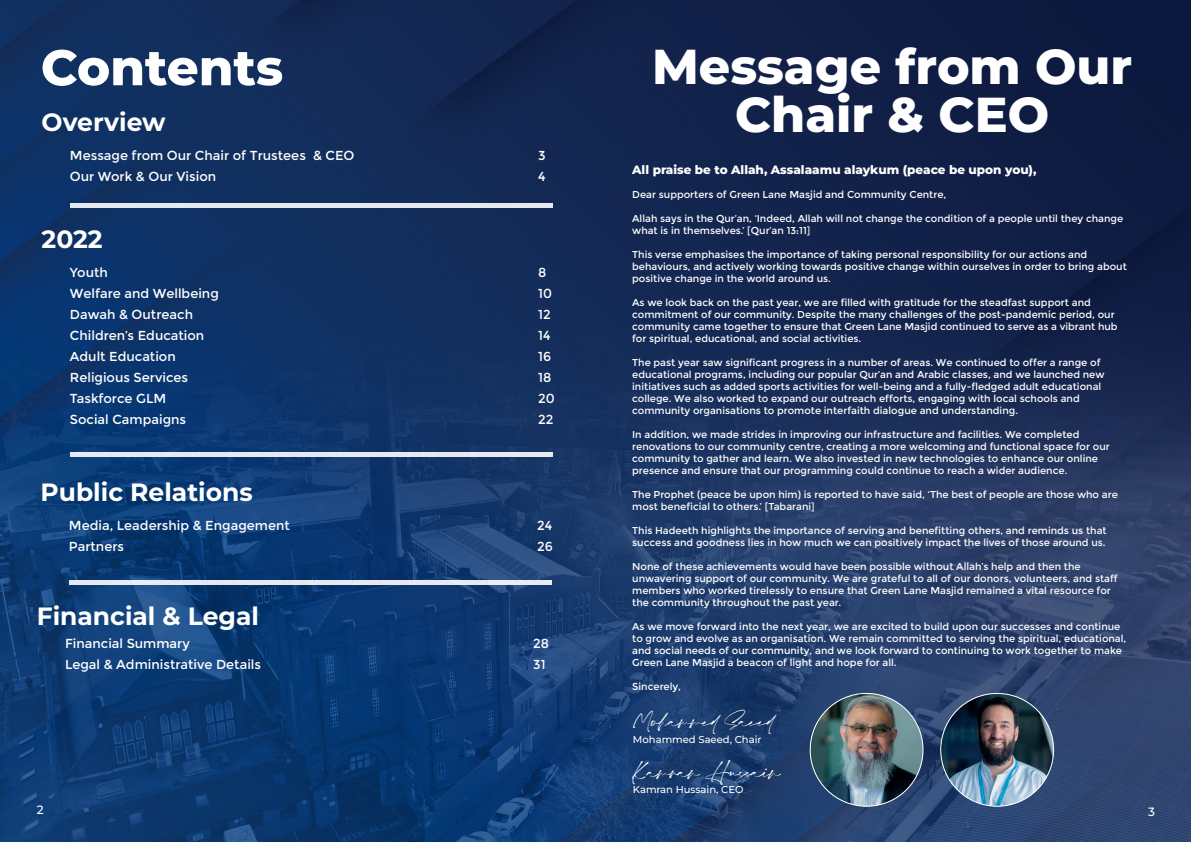
<style>
.page{position:relative;width:1191px;height:842px;background:#fff}
.page>*{position:absolute;margin:0;border:0;box-sizing:border-box;transform-origin:0 0}
.t1{font:800 50px "Montserrat";color:#fff}
.t2{font:800 49px/48px "Montserrat";color:#fff;text-align:center}
.t3{font:700 25px "Montserrat";color:#fff}
.t4{font:15.6px "Monita Signature PERSONALUSE";color:#fff}
.t5{font:15.1px "Monita Signature PERSONALUSE";color:#fff}
.t6{font:13px "Montserrat";color:#fff}
.t7{font:800 12px "Montserrat";color:#fff}
.t8{font:500 12px "Montserrat";color:#fff}
.t9{font:10px/12px "Montserrat";color:#fff}
.t10{font:500 10px "Montserrat";color:#fff}
</style>
<div class="page">
<img style="left:0;top:0;width:1191px;height:245px">
<img style="left:0;top:245px;width:1191px;height:597px">
<img style="left:810px;top:693px;width:113px;height:113px;border-radius:56px">
<img style="left:940px;top:693px;width:113px;height:113px;border-radius:56px">
<hr style="left:70px;top:204px;width:483px;height:4px;background:#e6e9ee">
<div style="left:70px;top:452px;width:483px;height:5px;background:#e6eaf0"></div>
<hr style="left:69px;top:580px;width:483px;height:4px;background:#e5eaf0">
<h1 class="t1" style="left:41px;top:34px;width:244px">Contents</h1>
<h3 class="t3" style="left:42px;top:106px;width:126px">Overview</h3>
<h3 class="t6" style="left:70px;top:148px;width:286px">Message from Our Chair of Trustees &amp; CEO</h3>
<h3 class="t6" style="left:538px;top:148px;width:9px">3</h3>
<h3 class="t6" style="left:70px;top:169px;width:148px">Our Work &amp; Our Vision</h3>
<h3 class="t6" style="left:538px;top:169px;width:9px">4</h3>
<h3 class="t3" style="left:42px;top:222px;width:63px">2022</h3>
<h3 class="t6" style="left:70px;top:264px;width:40px">Youth</h3>
<h3 class="t6" style="left:538px;top:264px;width:10px">8</h3>
<h3 class="t6" style="left:70px;top:285px;width:150px">Welfare and Wellbeing</h3>
<h3 class="t6" style="left:538px;top:285px;width:15px">10</h3>
<h3 class="t6" style="left:70px;top:306px;width:125px">Dawah &amp; Outreach</h3>
<h3 class="t6" style="left:538px;top:306px;width:14px">12</h3>
<h3 class="t6" style="left:70px;top:327px;width:136px">Children’s Education</h3>
<h3 class="t6" style="left:538px;top:327px;width:14px">14</h3>
<h3 class="t6" style="left:70px;top:348px;width:107px">Adult Education</h3>
<h3 class="t6" style="left:538px;top:348px;width:15px">16</h3>
<h3 class="t6" style="left:70px;top:369px;width:120px">Religious Services</h3>
<h3 class="t6" style="left:538px;top:369px;width:15px">18</h3>
<h3 class="t6" style="left:70px;top:390px;width:98px">Taskforce GLM</h3>
<h3 class="t6" style="left:538px;top:390px;width:18px">20</h3>
<h3 class="t6" style="left:70px;top:411px;width:118px">Social Campaigns</h3>
<h3 class="t6" style="left:538px;top:411px;width:17px">22</h3>
<h3 class="t3" style="left:41px;top:476px;width:214px">Public Relations</h3>
<h3 class="t6" style="left:69px;top:518px;width:222px">Media, Leadership &amp; Engagement</h3>
<h3 class="t6" style="left:537px;top:518px;width:17px">24</h3>
<h3 class="t6" style="left:69px;top:539px;width:57px">Partners</h3>
<h3 class="t6" style="left:537px;top:539px;width:17px">26</h3>
<h3 class="t3" style="left:37px;top:599px;width:224px">Financial &amp; Legal</h3>
<h3 class="t6" style="left:65px;top:636px;width:126px">Financial Summary</h3>
<h3 class="t6" style="left:533px;top:636px;width:17px">28</h3>
<h3 class="t6" style="left:65px;top:657px;width:197px">Legal &amp; Administrative Details</h3>
<h3 class="t6" style="left:533px;top:657px;width:14px">31</h3>
<p class="t8" style="left:37px;top:802px;width:8px">2</p>
<h2 class="t2" style="left:652px;top:41px;width:481px">Message from Our<br>Chair &amp; CEO</h2>
<p class="t7" style="left:632px;top:162px;width:406px">All praise be to Allah, Assalaamu alaykum (peace be upon you),</p>
<p class="t9" style="left:632px;top:188px;width:316px">Dear supporters of Green Lane Masjid and Community Centre,</p>
<p class="t9" style="left:632px;top:212px;width:492px">Allah says in the Qur’an, ‘Indeed, Allah will not change the condition of a people until they change what is in themselves.’ [Qur’an 13:11]</p>
<p class="t9" style="left:632px;top:248px;width:496px">This verse emphasises the importance of taking personal responsibility for our actions and behaviours, and actively working towards positive change within ourselves in order to bring about positive change in the world around us.</p>
<p class="t9" style="left:632px;top:296px;width:487px">As we look back on the past year, we are filled with gratitude for the steadfast support and commitment of our community. Despite the many challenges of the post-pandemic period, our community came together to ensure that Green Lane Masjid continued to serve as a vibrant hub for spiritual, educational, and social activities.</p>
<p class="t9" style="left:632px;top:356px;width:474px">The past year saw significant progress in a number of areas. We continued to offer a range of educational programs, including our popular Qur’an and Arabic classes, and we launched new initiatives such as added sports activities for well-being and a fully-fledged adult educational college. We also worked to expand our outreach efforts, engaging with local schools and community organisations to promote interfaith dialogue and understanding.</p>
<p class="t9" style="left:632px;top:428px;width:479px">In addition, we made strides in improving our infrastructure and facilities. We completed renovations to our community centre, creating a more welcoming and functional space for our community to gather and learn. We also invested in new technologies to enhance our online presence and ensure that our programming could continue to reach a wider audience.</p>
<p class="t9" style="left:632px;top:488px;width:487px">The Prophet (peace be upon him) is reported to have said, ‘The best of people are those who are most beneficial to others.’ [Tabarani]</p>
<p class="t9" style="left:632px;top:524px;width:476px">This Hadeeth highlights the importance of serving and benefitting others, and reminds us that success and goodness lies in how much we can positively impact the lives of those around us.</p>
<p class="t9" style="left:632px;top:560px;width:487px">None of these achievements would have been possible without Allah’s help and then the unwavering support of our community. We are grateful to all of our donors, volunteers, and staff members who worked tirelessly to ensure that Green Lane Masjid remained a vital resource for the community throughout the past year.</p>
<p class="t9" style="left:632px;top:620px;width:496px">As we move forward into the next year, we are excited to build upon our successes and continue to grow and evolve as an organisation. We remain committed to serving the spiritual, educational, and social needs of our community, and we look forward to continuing to work together to make Green Lane Masjid a beacon of light and hope for all.</p>
<p class="t9" style="left:632px;top:680px;width:50px">Sincerely,</p>
<h3 class="t5" style="left:633px;top:715px;width:142px">Mohammed Saeed</h3>
<p class="t10" style="left:633px;top:732px;width:130px">Mohammed Saeed, Chair</p>
<h3 class="t4" style="left:633px;top:766px;width:149px">Kamran Hussain</h3>
<p class="t10" style="left:633px;top:782px;width:112px">Kamran Hussain, CEO</p>
<p class="t8" style="left:1148px;top:804px;width:8px">3</p>
</div>
